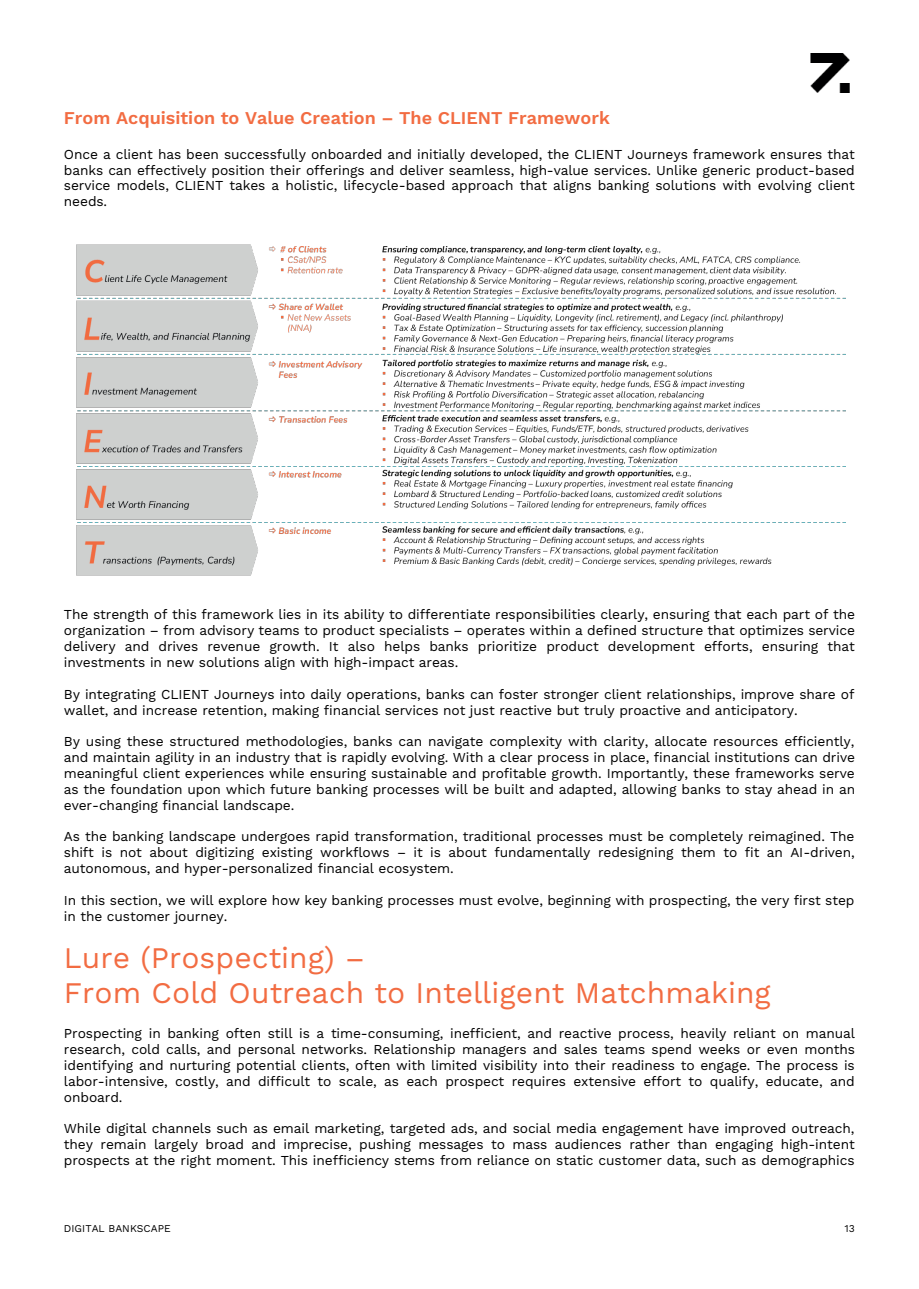
<style>
.page{position:relative;width:919px;height:1289px;background:#fff}
.page>*{position:absolute;margin:0;border:0;box-sizing:border-box;transform-origin:0 0}
.t1{font:29.85px/35px "Work Sans";color:#f26c42}
.t2{font:600 18px "Work Sans";color:#f26c42}
.t3{font:13.65px/15.9px "Work Sans";letter-spacing:-.005em;color:#000001;text-align:justify}
.t4{font:10.5px "Work Sans";letter-spacing:.005em;color:#000001}
</style>
<div class="page">
<img style="left:810px;top:54px;width:39px;height:39px">
<img style="left:76px;top:244px;width:770px;height:332px">
<h2 class="t2" style="left:64px;top:107px;width:547px">From Acquisition to Value Creation – The CLIENT Framework</h2>
<p class="t3" style="left:64px;top:147px;width:792px">Once a client has been successfully onboarded and initially developed, the CLIENT Journeys framework ensures that banks can effectively position their offerings and deliver seamless, high-value services. Unlike generic product-based service models, CLIENT takes a holistic, lifecycle-based approach that aligns banking solutions with evolving client needs.</p>
<p class="t3" style="left:64px;top:607px;width:792px">The strength of this framework lies in its ability to differentiate responsibilities clearly, ensuring that each part of the organization – from advisory teams to product specialists – operates within a defined structure that optimizes service delivery and drives revenue growth. It also helps banks prioritize product development efforts, ensuring that investments in new solutions align with high-impact areas.</p>
<p class="t3" style="left:64px;top:686px;width:792px">By integrating CLIENT Journeys into daily operations, banks can foster stronger client relationships, improve share of wallet, and increase retention, making financial services not just reactive but truly proactive and anticipatory.</p>
<p class="t3" style="left:64px;top:734px;width:792px">By using these structured methodologies, banks can navigate complexity with clarity, allocate resources efficiently, and maintain agility in an industry that is rapidly evolving. With a clear process in place, financial institutions can drive meaningful client experiences while ensuring sustainable and profitable growth. Importantly, these frameworks serve as the foundation upon which future banking processes will be built and adapted, allowing banks to stay ahead in an ever-changing financial landscape.</p>
<p class="t3" style="left:64px;top:829px;width:792px">As the banking landscape undergoes rapid transformation, traditional processes must be completely reimagined. The shift is not about digitizing existing workflows – it is about fundamentally redesigning them to fit an AI-driven, autonomous, and hyper-personalized financial ecosystem.</p>
<p class="t3" style="left:64px;top:892px;width:792px">In this section, we will explore how key banking processes must evolve, beginning with prospecting, the very first step in the customer journey.</p>
<h1 class="t1" style="left:64px;top:941px;width:708px">Lure (Prospecting) –<br>From Cold Outreach to Intelligent Matchmaking</h1>
<p class="t3" style="left:64px;top:1026px;width:792px">Prospecting in banking often still is a time-consuming, inefficient, and reactive process, heavily reliant on manual research, cold calls, and personal networks. Relationship managers and sales teams spend weeks or even months identifying and nurturing potential clients, often with limited visibility into their readiness to engage. The process is labor-intensive, costly, and difficult to scale, as each prospect requires extensive effort to qualify, educate, and onboard.</p>
<p class="t3" style="left:64px;top:1121px;width:792px">While digital channels such as email marketing, targeted ads, and social media engagement have improved outreach, they remain largely broad and imprecise, pushing messages to mass audiences rather than engaging high-intent prospects at the right moment. This inefficiency stems from reliance on static customer data, such as demographics</p>
<p class="t4" style="left:64px;top:1222px;width:108px">DIGITAL BANKSCAPE</p>
<p class="t4" style="left:844px;top:1222px;width:12px">13</p>
</div>
